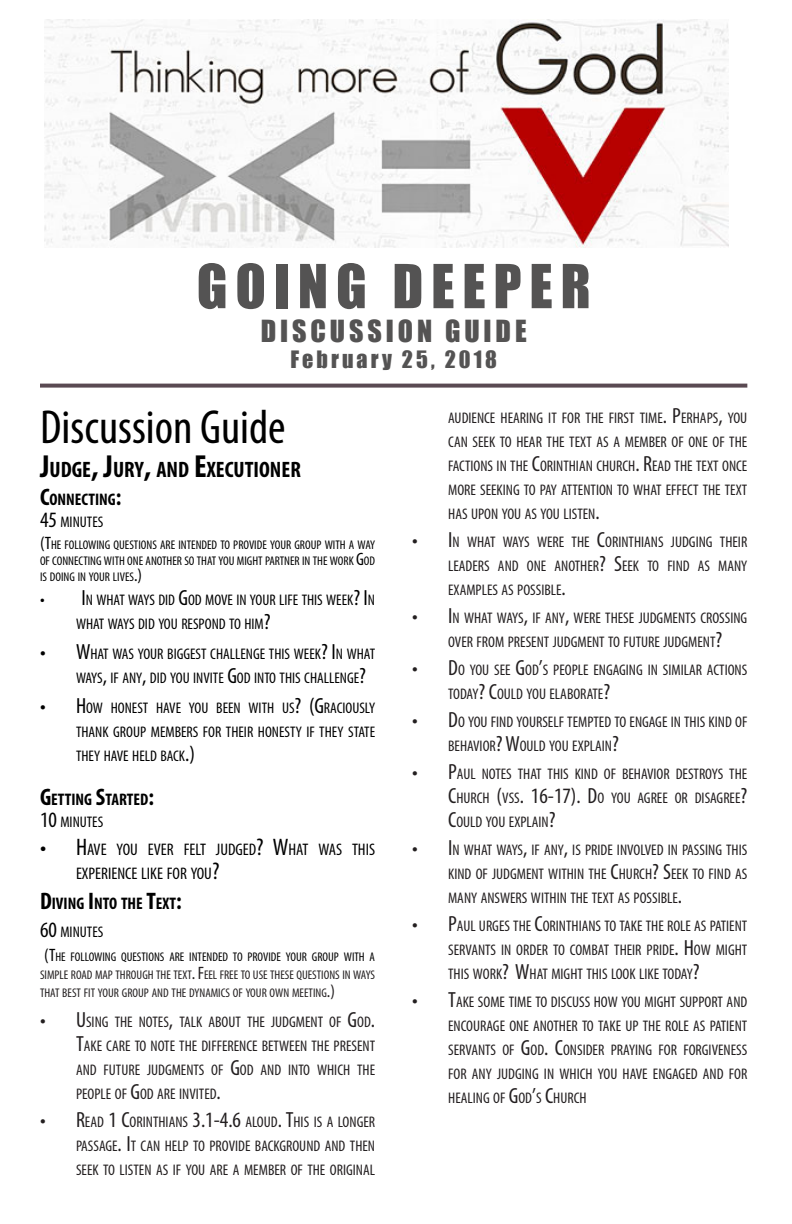
<style>
.page{position:relative;width:792px;height:1224px;background:#fff}
.page>*{position:absolute;margin:0;border:0;box-sizing:border-box;transform-origin:0 0}
.t1{font:56px "Impact";letter-spacing:.14em;color:#545353}
.t2{font:condensed 48px "Myriad Pro";color:#000}
.t3{font:28px "Impact";letter-spacing:.14em;color:#545353}
.t4{font:700 condensed 22.4px "Myriad Pro";color:#000}
.t5{font:22px "Impact";letter-spacing:.14em;color:#545353}
.t6{font:condensed 16.8px/24px "Myriad Pro";color:#000}
.t7{font:700 condensed 16.8px "Myriad Pro";color:#000}
.t8{font:condensed 15.4px/24px "Myriad Pro";color:#231f20;text-align:justify}
.t9{font:condensed 15.4px/24px "Myriad Pro";color:#000}
.t10{font:condensed 12.6px/18px "Myriad Pro";color:#231f20;text-align:justify}
.t11{font:condensed 12.6px/16px "Myriad Pro";color:#000;text-align:justify}
.s1{font-size:32px}
.s2{font-size:24px}
.s3{font-size:22px}
.s4{font-size:18px}
.s5{font-size:18px;color:#000}
.s6{color:#000}
</style>
<div class="page">
<svg style="left:40px;top:384px;width:707px;height:4px;background:#6a5c63"></svg>
<img style="left:44px;top:19px;width:684px;height:228px">
<p class="t1" style="left:197px;top:243px;width:395px">GOING DEEPER</p>
<p class="t3" style="left:261px;top:309px;width:267px">DISCUSSION GUIDE</p>
<p class="t5" style="left:290px;top:342px;width:208px">February 25, 2018</p>
<p class="t2" style="left:40px;top:398px;width:247px">Discussion Guide</p>
<p class="t4" style="left:40px;top:455px;width:262px"><span class="s1">J</span>UDGE<span class="s1">, J</span>URY<span class="s1">,</span> AND <span class="s1">E</span>XECUTIONER</p>
<p class="t7" style="left:40px;top:489px;width:83px"><span class="s2">C</span>ONNECTING<span class="s2">:</span></p>
<p class="t9" style="left:40px;top:510px;width:65px"><span class="s3">45</span> MINUTES</p>
<p class="t11" style="left:40px;top:537px;width:337px"><span class="s4">(</span><span class="s4">T</span>HE FOLLOWING QUESTIONS ARE INTENDED TO PROVIDE YOUR GROUP WITH A WAY OF CONNECTING WITH ONE ANOTHER SO THAT YOU MIGHT PARTNER IN THE WORK <span class="s4">G</span>OD IS DOING IN YOUR LIVES<span class="s4">.)</span></p>
<p class="t9" style="left:76px;top:588px;width:301px;text-indent:-36px"><span class="s4">•</span> <span class="s3">I</span> N WHAT WAYS DID <span class="s3">G</span>OD MOVE IN YOUR LIFE THIS WEEK<span class="s3">? I</span> N<br>WHAT WAYS DID YOU RESPOND TO HIM<span class="s3">?</span></p>
<p class="t9" style="left:76px;top:642px;width:301px;text-indent:-36px"><span class="s3">• W</span>HAT WAS YOUR BIGGEST CHALLENGE THIS WEEK<span class="s3">? I</span> N WHAT<br>WAYS<span class="s3">,</span> IF ANY<span class="s3">,</span> DID YOU INVITE <span class="s3">G</span>OD INTO THIS CHALLENGE<span class="s3">?</span></p>
<p class="t9" style="left:76px;top:696px;width:301px;text-align:justify;text-indent:-36px"><span class="s3">• H</span> OW HONEST HAVE YOU BEEN WITH US<span class="s3">? (G</span>RACIOUSLY THANK GROUP MEMBERS FOR THEIR HONESTY IF THEY STATE THEY HAVE HELD BACK<span class="s3">.)</span></p>
<p class="t7" style="left:40px;top:789px;width:116px"><span class="s2">G</span>ETTING <span class="s2">S</span>TARTED<span class="s2">:</span></p>
<p class="t9" style="left:40px;top:810px;width:65px"><span class="s3">10</span> MINUTES</p>
<p class="t6" style="left:76px;top:837px;width:301px;text-indent:-36px"><span class="s2">• H</span>AVE YOU EVER FELT JUDGED<span class="s2">? W</span>HAT WAS THIS<br>EXPERIENCE LIKE FOR YOU<span class="s2">?</span></p>
<p class="t7" style="left:40px;top:893px;width:143px"><span class="s2">D</span>IVING <span class="s2">I</span> NTO THE <span class="s2">T</span>EXT<span class="s2">:</span></p>
<p class="t9" style="left:40px;top:920px;width:65px"><span class="s3">60</span> MINUTES</p>
<p class="t10" style="left:40px;top:948px;width:337px;text-indent:4px"><span class="s5">(T</span><span class="s6">HE FOLLOWING QUESTIONS ARE INTENDED TO PROVIDE YOUR GROUP WITH A </span>SIMPLE ROAD MAP THROUGH THE TEXT<span class="s4">. F</span>EEL FREE TO USE THESE QUESTIONS IN WAYS THAT BEST FIT YOUR GROUP AND THE DYNAMICS OF YOUR OWN MEETING<span class="s4">.)</span></p>
<p class="t8" style="left:76px;top:1010px;width:301px;text-indent:-36px"><span class="s3">• U</span>SING THE NOTES<span class="s3">,</span> TALK ABOUT THE JUDGMENT OF <span class="s3">G</span>OD<span class="s3">.<br>T</span>AKE CARE TO NOTE THE DIFFERENCE BETWEEN THE PRESENT AND FUTURE JUDGMENTS OF <span class="s3">G</span>OD AND INTO WHICH THE PEOPLE OF <span class="s3">G</span>OD ARE INVITED<span class="s3">.</span></p>
<p class="t8" style="left:76px;top:1110px;width:301px;text-indent:-36px"><span class="s3">• R</span>EAD <span class="s3">1 C</span>ORINTHIANS <span class="s3">3.1-4.6</span> ALOUD<span class="s3">. T</span>HIS IS A LONGER PASSAGE<span class="s3">. I</span>T CAN HELP TO PROVIDE BACKGROUND AND THEN SEEK TO LISTEN AS IF YOU ARE A MEMBER OF THE ORIGINAL</p>
<p class="t8" style="left:448px;top:406px;width:301px">AUDIENCE HEARING IT FOR THE FIRST TIME<span class="s3">. P</span>ERHAPS<span class="s3">,</span> YOU CAN SEEK TO HEAR THE TEXT AS A MEMBER OF ONE OF THE FACTIONS IN THE <span class="s3">C</span>ORINTHIAN CHURCH<span class="s3">. R</span>EAD THE TEXT ONCE MORE SEEKING TO PAY ATTENTION TO WHAT EFFECT THE TEXT HAS UPON YOU AS YOU LISTEN<span class="s3">.</span></p>
<p class="t8" style="left:448px;top:530px;width:301px;text-indent:-36px"><span class="s3">• I</span> N WHAT WAYS WERE THE <span class="s3">C</span>ORINTHIANS JUDGING THEIR LEADERS AND ONE ANOTHER<span class="s3">? S</span>EEK TO FIND AS MANY EXAMPLES AS POSSIBLE<span class="s3">.</span></p>
<p class="t8" style="left:448px;top:606px;width:301px;text-indent:-36px"><span class="s3">• I</span> N WHAT WAYS<span class="s3">,</span> IF ANY<span class="s3">,</span> WERE THESE JUDGMENTS CROSSING<br>OVER FROM PRESENT JUDGMENT TO FUTURE JUDGMENT<span class="s3">?</span></p>
<p class="t8" style="left:448px;top:658px;width:301px;text-indent:-36px"><span class="s3">• D</span>O YOU SEE <span class="s3">G</span>OD<span class="s3">’</span>S PEOPLE ENGAGING IN SIMILAR ACTIONS<br>TODAY<span class="s3">? C</span>OULD YOU ELABORATE<span class="s3">?</span></p>
<p class="t8" style="left:448px;top:710px;width:301px;text-indent:-36px"><span class="s3">• D</span>O YOU FIND YOURSELF TEMPTED TO ENGAGE IN THIS KIND OF<br>BEHAVIOR<span class="s3">? W</span>OULD YOU EXPLAIN<span class="s3">?</span></p>
<p class="t8" style="left:448px;top:762px;width:301px;text-indent:-36px"><span class="s3">• P</span>AUL NOTES THAT THIS KIND OF BEHAVIOR DESTROYS THE <span class="s3">C</span>HURCH <span class="s3">(</span>VSS<span class="s3">. 16-17). D</span>O YOU AGREE OR DISAGREE<span class="s3">?<br>C</span>OULD YOU EXPLAIN<span class="s3">?</span></p>
<p class="t8" style="left:448px;top:838px;width:301px;text-indent:-36px"><span class="s3">• I</span> N WHAT WAYS<span class="s3">,</span> IF ANY<span class="s3">,</span> IS PRIDE INVOLVED IN PASSING THIS KIND OF JUDGMENT WITHIN THE <span class="s3">C</span>HURCH<span class="s3">? S</span>EEK TO FIND AS MANY ANSWERS WITHIN THE TEXT AS POSSIBLE<span class="s3">.</span></p>
<p class="t8" style="left:448px;top:914px;width:301px;text-indent:-36px"><span class="s3">• P</span>AUL URGES THE <span class="s3">C</span>ORINTHIANS TO TAKE THE ROLE AS PATIENT SERVANTS IN ORDER TO COMBAT THEIR PRIDE<span class="s3">. H</span>OW MIGHT THIS WORK<span class="s3">? W</span>HAT MIGHT THIS LOOK LIKE TODAY<span class="s3">?</span></p>
<p class="t8" style="left:448px;top:990px;width:301px;text-indent:-36px"><span class="s3">• T</span>AKE SOME TIME TO DISCUSS HOW YOU MIGHT SUPPORT AND ENCOURAGE ONE ANOTHER TO TAKE UP THE ROLE AS PATIENT SERVANTS OF <span class="s3">G</span>OD<span class="s3">. C</span>ONSIDER PRAYING FOR FORGIVENESS FOR ANY JUDGING IN WHICH YOU HAVE ENGAGED AND FOR HEALING OF <span class="s3">G</span>OD<span class="s3">’</span>S <span class="s3">C</span>HURCH</p>
</div>
